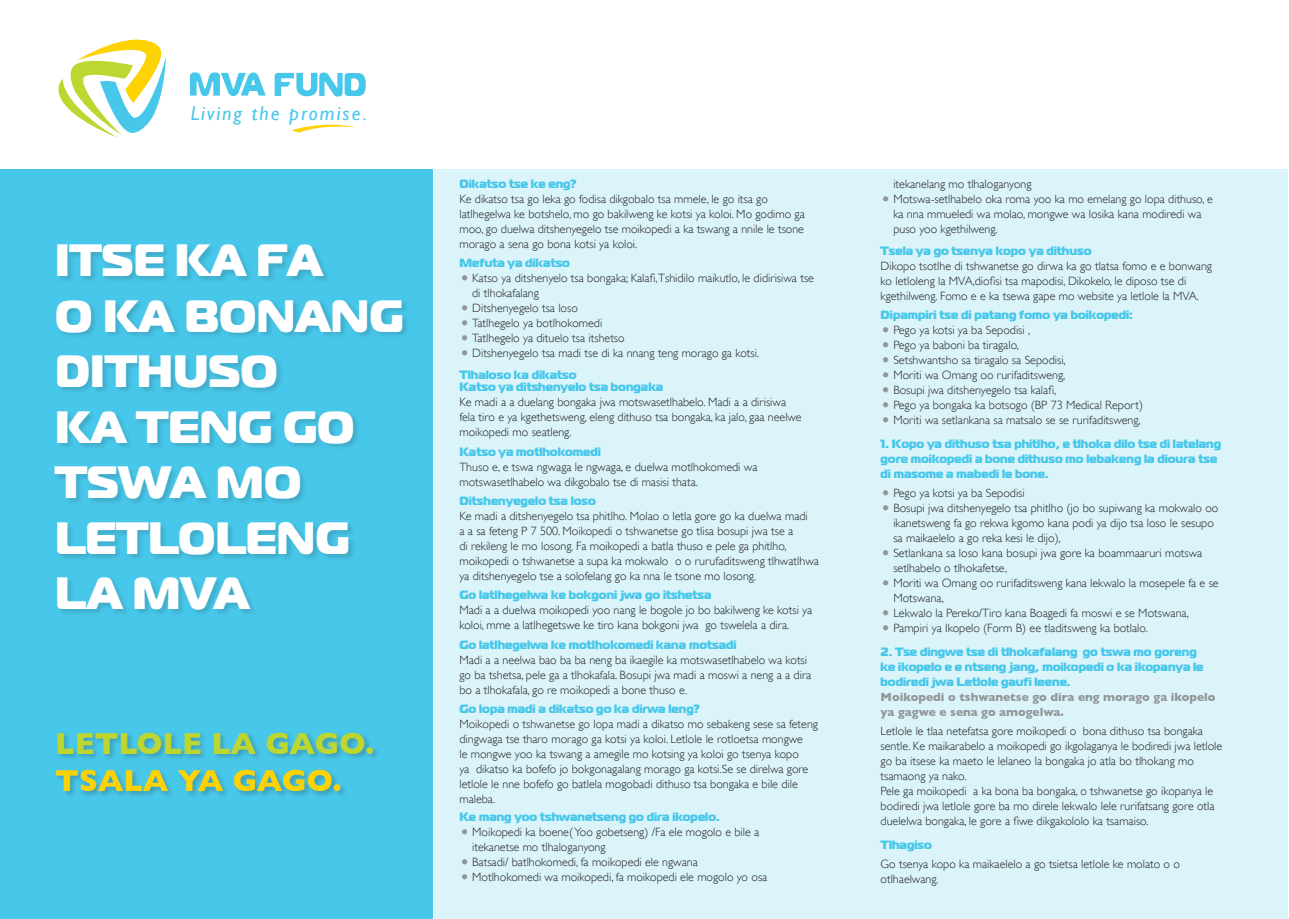
<style>
.page{position:relative;width:1289px;height:919px;background:#fff}
.page>*{position:absolute;margin:0;border:0;box-sizing:border-box;transform-origin:0 0}
.t1{font:45px/55.5px "Magistral Black C";color:#fff}
.t2{font:700 30.9px "Gill Sans";color:#bed630}
.t3{font:700 30.9px "Gill Sans";letter-spacing:-.005em;color:#fed304}
.t4{font:italic 20.1px "Gill Sans";letter-spacing:.1em;color:#47c7ea}
.t5{font:300 12px/15px "Gill Sans";color:#231f20}
.t6{font:12px/15px "Magistral Black C";color:#47c7ea}
.t7{font:700 12px/15px "Gill Sans";color:#939598}
.s1{font-size:21px;color:#939598}
</style>
<div class="page">
<div style="left:434px;top:169px;width:854px;height:749px;background:#daf4fa"></div>
<div style="left:1px;top:169px;width:432px;height:749px;background:#47c7ea"></div>
<div style="left:53px;top:243px;width:356px;height:374px;background:#231f20;opacity:.17"></div>
<div style="left:55px;top:731px;width:325px;height:67px;background:#231f20;opacity:.25"></div>
<svg style="left:190px;top:72px;width:76px;height:24px"></svg>
<div style="left:248px;top:86px;width:11px;height:5px;background:#47c7ea"></div>
<svg style="left:274px;top:73px;width:92px;height:24px"></svg>
<svg style="left:58px;top:40px;width:108px;height:98px"></svg>
<svg style="left:292px;top:124px;width:63px;height:8px"></svg>
<h3 class="t4" style="left:191px;top:102px;width:178px">Living the promise.</h3>
<h1 class="t1" style="left:55px;top:230px;width:350px">ITSE KA FA<br>O KA BONANG<br>DITHUSO<br>KA TENG GO<br>TSWA MO<br>LETLOLENG<br>LA MVA</h1>
<h2 class="t2" style="left:55px;top:725px;width:320px">LETLOLE LA GAGO.</h2>
<h2 class="t3" style="left:55px;top:762px;width:287px">TSALA YA GAGO.</h2>
<p class="t6" style="left:459px;top:175px;width:119px">Dikatso tse ke eng?</p>
<p class="t5" style="left:459px;top:191px;width:347px">Ke dikatso tsa go leka go fodisa dikgobalo tsa mmele, le go itsa go latlhegelwa ke botshelo, mo go bakilweng ke kotsi ya koloi. Mo godimo ga moo, go duelwa ditshenyegelo tse moikopedi a ka tswang a nnile le tsone morago a sena go bona kotsi ya koloi.</p>
<p class="t6" style="left:459px;top:255px;width:112px">Mefuta ya dikatso</p>
<p class="t5" style="left:472px;top:270px;width:343px;text-indent:-13px"><span class="s1">•</span> Katso ya ditshenyelo tsa bongaka; Kalafi,Tshidilo maikutlo, le didirisiwa tse di tlhokafalang</p>
<p class="t5" style="left:459px;top:300px;width:120px"><span class="s1">•</span> Ditshenyegelo tsa loso</p>
<p class="t5" style="left:459px;top:315px;width:144px"><span class="s1">•</span> Tatlhegelo ya botlhokomedi</p>
<p class="t5" style="left:459px;top:330px;width:167px"><span class="s1">•</span> Tatlhegelo ya dituelo tsa itshetso</p>
<p class="t5" style="left:459px;top:345px;width:301px"><span class="s1">•</span> Ditshenyegelo tsa madi tse di ka nnang teng morago ga kotsi.</p>
<p class="t6" style="left:459px;top:368px;width:205px;line-height:12px">Tlhaloso ka dikatso<br>Katso ya ditshenyelo tsa bongaka</p>
<p class="t5" style="left:459px;top:395px;width:343px">Ke madi a a duelang bongaka jwa motswasetlhabelo. Madi a a dirisiwa fela tiro e ya kgethetsweng, eleng dithuso tsa bongaka, ka jalo, gaa neelwe moikopedi mo seatleng.</p>
<p class="t6" style="left:459px;top:443px;width:143px">Katso ya motlhokomedi</p>
<p class="t5" style="left:459px;top:459px;width:299px">Thuso e, e tswa ngwaga le ngwaga, e duelwa motlhokomedi wa motswasetlhabelo wa dikgobalo tse di masisi thata.</p>
<p class="t6" style="left:459px;top:492px;width:138px">Ditshenyegelo tsa loso</p>
<p class="t5" style="left:459px;top:508px;width:361px">Ke madi a ditshenyegelo tsa phitlho. Molao o letla gore go ka duelwa madi<br>a a sa feteng P 7 500. Moikopedi o tshwanetse go tlisa bosupi jwa tse a<br>di rekileng le mo losong. Fa moikopedi a batla thuso e pele ga phitlho, moikopedi o tshwanetse a supa ka mokwalo o o rurufaditsweng tlhwatlhwa ya ditshenyegelo tse a solofelang go ka nna le tsone mo losong.</p>
<p class="t6" style="left:459px;top:587px;width:254px">Go latlhegelwa ke bokgoni jwa go itshetsa</p>
<p class="t5" style="left:459px;top:602px;width:354px">Madi a a duelwa moikopedi yoo nang le bogole jo bo bakilweng ke kotsi ya koloi, mme a latlhegetswe ke tiro kana bokgoni jwa go tswelela a dira.</p>
<p class="t6" style="left:459px;top:636px;width:278px">Go latlhegelwa ke motlhokomedi kana motsadi</p>
<p class="t5" style="left:459px;top:652px;width:353px">Madi a a neelwa bao ba ba neng ba ikaegile ka motswasetlhabelo wa kotsi go ba tshetsa, pele ga a tlhokafala. Bosupi jwa madi a moswi a neng a a dira bo a tlhokafala, go re moikopedi a bone thuso e.</p>
<p class="t6" style="left:459px;top:700px;width:242px">Go lopa madi a dikatso go ka dirwa leng?</p>
<p class="t5" style="left:459px;top:716px;width:360px">Moikopedi o tshwanetse go lopa madi a dikatso mo sebakeng sese sa feteng dingwaga tse tharo morago ga kotsi ya koloi. Letlole le rotloetsa mongwe<br>le mongwe yoo ka tswang a amegile mo kotsing ya koloi go tsenya kopo<br>ya dikatso ka bofefo jo bokgonagalang morago ga kotsi.Se se direlwa gore letlole le nne bofefo go batlela mogobadi dithuso tsa bongaka e bile dile maleba.</p>
<p class="t6" style="left:459px;top:808px;width:262px">Ke mang yoo tshwanetseng go dira ikopelo.</p>
<p class="t5" style="left:472px;top:824px;width:289px;text-indent:-13px"><span class="s1">•</span> Moikopedi ka boene( Yoo gobetseng) /Fa ele mogolo e bile a itekanetse mo tlhaloganyong</p>
<p class="t5" style="left:459px;top:854px;width:240px"><span class="s1">•</span> Batsadi/ batlhokomedi, fa moikopedi ele ngwana</p>
<p class="t5" style="left:459px;top:869px;width:309px"><span class="s1">•</span> Motlhokomedi wa moikopedi, fa moikopedi ele mogolo yo osa</p>
<p class="t5" style="left:893px;top:176px;width:140px">itekanelang mo tlhaloganyong</p>
<p class="t5" style="left:893px;top:191px;width:321px;text-indent:-13px"><span class="s1">•</span> Motswa-setlhabelo oka roma yoo ka mo emelang go lopa dithuso, e ka nna mmueledi wa molao, mongwe wa losika kana modiredi wa puso yoo kgethilweng.</p>
<p class="t6" style="left:880px;top:242px;width:212px">Tsela ya go tsenya kopo ya dithuso</p>
<p class="t5" style="left:880px;top:258px;width:333px">Dikopo tsotlhe di tshwanetse go dirwa ka go tlatsa fomo e e bonwang ko letloleng la MVA,diofisi tsa mapodisi, Dikokelo, le diposo tse di kgethilweng. Fomo e e ka tsewa gape mo website ya letlole la MVA.</p>
<p class="t6" style="left:880px;top:307px;width:254px">Dipampiri tse di patang fomo ya boikopedi:</p>
<p class="t5" style="left:880px;top:323px;width:151px"><span class="s1">•</span> Pego ya kotsi ya ba Sepodisi ,</p>
<p class="t5" style="left:880px;top:338px;width:140px"><span class="s1">•</span> Pego ya baboni ba tiragalo,</p>
<p class="t5" style="left:880px;top:353px;width:187px"><span class="s1">•</span> Setshwantsho sa tiragalo sa Sepodisi,</p>
<p class="t5" style="left:880px;top:368px;width:186px"><span class="s1">•</span> Moriti wa Omang oo rurifaditsweng,</p>
<p class="t5" style="left:880px;top:383px;width:177px"><span class="s1">•</span> Bosupi jwa ditshenyegelo tsa kalafi,</p>
<p class="t5" style="left:880px;top:398px;width:264px"><span class="s1">•</span> Pego ya bongaka ka botsogo (BP 73 Medical Report)</p>
<p class="t5" style="left:880px;top:413px;width:261px"><span class="s1">•</span> Moriti wa setlankana sa matsalo se se rurifaditsweng,</p>
<p class="t6" style="left:880px;top:435px;width:342px">1. Kopo ya dithuso tsa phitlho, e tlhoka dilo tse di latelang gore moikopedi a bone dithuso mo lebakeng la dioura tse di masome a mabedi le bone.</p>
<p class="t5" style="left:880px;top:485px;width:146px"><span class="s1">•</span> Pego ya kotsi ya ba Sepodisi</p>
<p class="t5" style="left:893px;top:500px;width:326px;text-indent:-13px"><span class="s1">•</span> Bosupi jwa ditshenyegelo tsa phitlho (jo bo supiwang ka mokwalo oo ikanetsweng fa go rekwa kgomo kana podi ya dijo tsa loso le sesupo sa maikaelelo a go reka kesi le dijo),</p>
<p class="t5" style="left:893px;top:545px;width:310px;text-indent:-13px"><span class="s1">•</span> Setlankana sa loso kana bosupi jwa gore ka boammaaruri motswa setlhabelo o tlhokafetse,</p>
<p class="t5" style="left:893px;top:575px;width:327px;text-indent:-13px"><span class="s1">•</span> Moriti wa Omang oo rurifaditsweng kana lekwalo la mosepele fa e se<br>Motswana,</p>
<p class="t5" style="left:880px;top:605px;width:310px"><span class="s1">•</span> Lekwalo la Pereko/Tiro kana Boagedi fa moswi e se Motswana,</p>
<p class="t5" style="left:880px;top:620px;width:269px"><span class="s1">•</span> Pampiri ya Ikopelo (Form B) ee tladitsweng ka botlalo.</p>
<p class="t6" style="left:880px;top:643px;width:324px">2. Tse dingwe tse di tlhokafalang go tswa mo goreng ke ikopelo e e ntseng jang, moikopedi o ka ikopanya le bodiredi jwa Letlole gaufi leene.</p>
<p class="t7" style="left:880px;top:689px;width:336px">Moikopedi o tshwanetse go dira eng morago ga ikopelo ya gagwe e sena go amogelwa.</p>
<p class="t5" style="left:880px;top:723px;width:343px">Letlole le tlaa netefatsa gore moikopedi o bona dithuso tsa bongaka sentle. Ke maikarabelo a moikopedi go ikgolaganya le bodiredi jwa letlole go ba itsese ka maeto le lelaneo la bongaka jo atla bo tlhokang mo tsamaong ya nako.<br>Pele ga moikopedi a ka bona ba bongaka, o tshwanetse go ikopanya le bodiredi jwa letlole gore ba mo direle lekwalo lele rurifatsang gore otla duelelwa bongaka, le gore a fiwe dikgakololo ka tsamaiso.</p>
<p class="t6" style="left:880px;top:836px;width:53px">Tlhagiso</p>
<p class="t5" style="left:880px;top:856px;width:301px">Go tsenya kopo ka maikaelelo a go tsietsa letlole ke molato o o otlhaelwang.</p>
</div>
